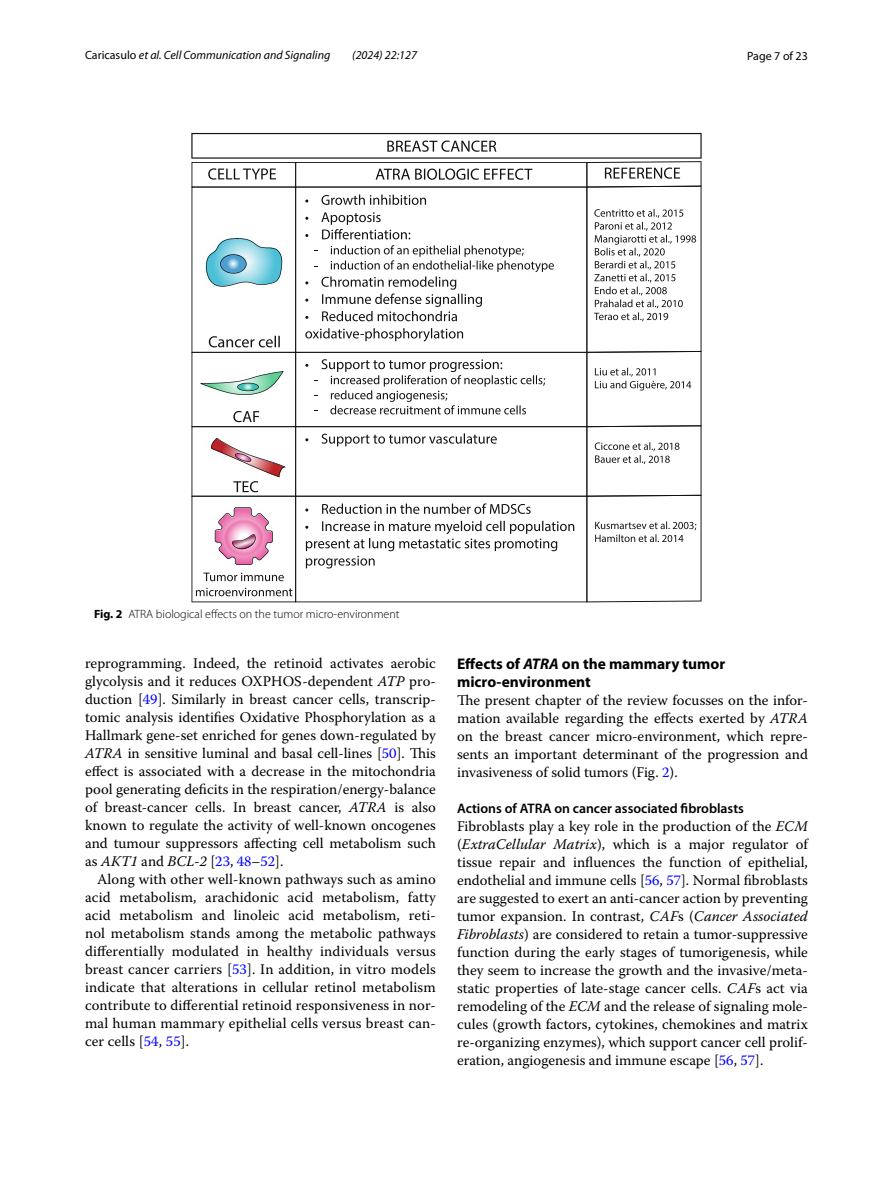
<style>
.page{position:relative;width:893px;height:1187px;background:#fff}
.page>*{position:absolute;margin:0;border:0;box-sizing:border-box;transform-origin:0 0}
.t1{font:700 15.45px/18px "Myriad Pro";color:#000}
.t2{font:14.7px/18px "Warnock Pro";color:#000;text-align:justify}
.t3{font:600 13.8px "Myriad Pro";color:#000}
.t4{font:italic 12px "Myriad Pro";color:#000}
.t5{font:300 12px "Myriad Pro";color:#000}
.t6{font:12px "Myriad Pro";color:#000}
.s1{font-style:normal}
.s2{font-weight:700}
.s3{font-style:italic}
.s4{color:#00f}
</style>
<div class="page">
<svg style="left:191px;top:133px;width:511px;height:469px"></svg>
<p class="t4" style="left:85px;top:48px;width:247px"><span class="s1">Caricasulo</span> et al. Cell Communication and Signaling</p>
<p class="t4" style="left:352px;top:48px;width:66px">(2024) 22:127</p>
<p class="t6" style="left:747px;top:48px;width:62px">Page 7 of 23</p>
<p class="t5" style="left:94px;top:607px;width:307px"><span class="s2">Fig. 2</span> ATRA biological effects on the tumor micro-environment</p>
<p class="t2" style="left:85px;top:653px;width:352px">reprogramming. Indeed, the retinoid activates aerobic glycolysis and it reduces OXPHOS-dependent <span class="s3">ATP</span> pro&shy;duction [<span class="s4">49</span>]. Similarly in breast cancer cells, transcrip&shy;tomic analysis identifies Oxidative Phosphorylation as a Hallmark gene-set enriched for genes down-regulated by <span class="s3">ATRA</span> in sensitive luminal and basal cell-lines [<span class="s4">50</span>]. This effect is associated with a decrease in the mitochondria pool generating deficits in the respiration/energy-balance of breast-cancer cells. In breast cancer, <span class="s3">ATRA</span> is also known to regulate the activity of well-known oncogenes and tumour suppressors affecting cell metabolism such as <span class="s3">AKT1</span> and <span class="s3">BCL-2</span> [<span class="s4">23</span>, <span class="s4">48</span>–<span class="s4">52</span>].</p>
<p class="t2" style="left:85px;top:869px;width:352px;text-indent:12px">Along with other well-known pathways such as amino acid metabolism, arachidonic acid metabolism, fatty acid metabolism and linoleic acid metabolism, reti&shy;nol metabolism stands among the metabolic pathways differentially modulated in healthy individuals versus breast cancer carriers [<span class="s4">53</span>]. In addition, in vitro models indicate that alterations in cellular retinol metabolism contribute to differential retinoid responsiveness in nor&shy;mal human mammary epithelial cells versus breast can&shy;cer cells [<span class="s4">54</span>, <span class="s4">55</span>].</p>
<p class="t1" style="left:457px;top:653px;width:270px">Effects of <span class="s3">ATRA</span> on the mammary tumor micro‑environment</p>
<p class="t2" style="left:457px;top:690px;width:352px">The present chapter of the review focusses on the infor&shy;mation available regarding the effects exerted by <span class="s3">ATRA </span>on the breast cancer micro-environment, which repre&shy;sents an important determinant of the progression and invasiveness of solid tumors (Fig. <span class="s4">2</span>).</p>
<p class="t3" style="left:457px;top:799px;width:288px">Actions of ATRA on cancer associated fibroblasts</p>
<p class="t2" style="left:457px;top:816px;width:352px">Fibroblasts play a key role in the production of the <span class="s3">ECM </span>(<span class="s3">ExtraCellular Matrix</span>), which is a major regulator of tissue repair and influences the function of epithelial, endothelial and immune cells [<span class="s4">56</span>, <span class="s4">57</span>]. Normal fibroblasts are suggested to exert an anti-cancer action by preventing tumor expansion. In contrast, <span class="s3">CAF</span>s (<span class="s3">Cancer Associated Fibroblasts</span>) are considered to retain a tumor-suppressive function during the early stages of tumorigenesis, while they seem to increase the growth and the invasive/meta&shy;static properties of late-stage cancer cells. <span class="s3">CAF</span>s act via remodeling of the <span class="s3">ECM</span> and the release of signaling mole&shy;cules (growth factors, cytokines, chemokines and matrix re-organizing enzymes), which support cancer cell prolif&shy;eration, angiogenesis and immune escape [<span class="s4">56</span>, <span class="s4">57</span>].</p>
</div>
